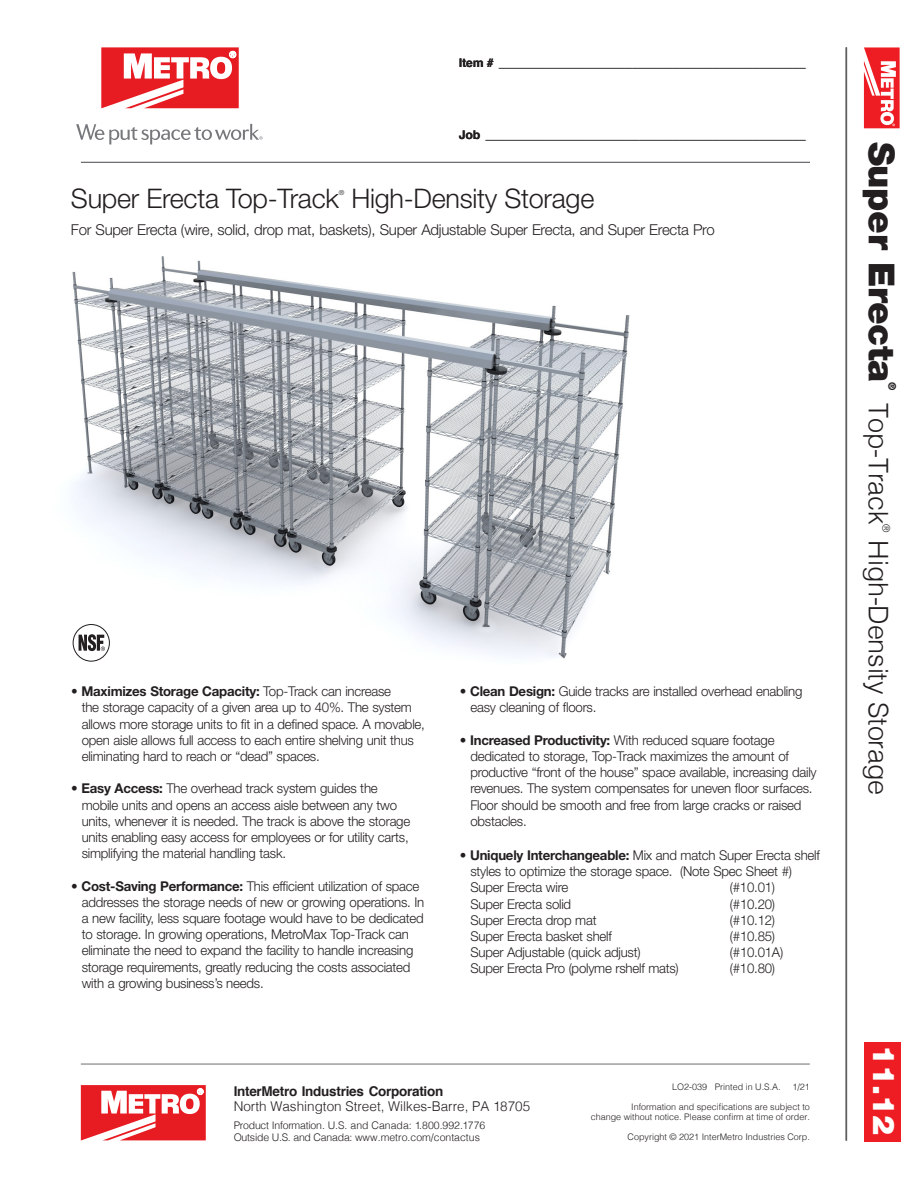
<style>
.page{position:relative;width:918px;height:1188px;background:#fff}
.page>*{position:absolute;margin:0;border:0;box-sizing:border-box;transform-origin:0 0}
.t1{font:900 36px "Helvetica Neue LT Std";letter-spacing:-.01em;color:#231f20}
.t2{font:900 30px "Helvetica Neue LT Std";color:#fff}
.Head_18{font:300 27px "Helvetica Neue LT Std";letter-spacing:-.01em;color:#231f20}
.t3{font:300 27px "Helvetica";letter-spacing:-.01em;color:#231f20}
.Body_with_indent{font:300 15px "Helvetica Neue LT Std";letter-spacing:-.02em;color:#231f20}
.Body_with_indent-2{font:300 13.5px/16.2px "Helvetica Neue LT Std";letter-spacing:-.015em;color:#231f20}
.t4{font:300 13.5px "Helvetica";color:#231f20}
.t5{font:700 13.5px "Helvetica";letter-spacing:-.02em;color:#231f20}
.t6{font:700 12px "Helvetica";color:#231f20}
.t7{font:300 10.5px "Helvetica";letter-spacing:-.02em;color:#231f20}
.t8{font:300 10.5px "Helvetica";color:#231f20}
.t9{font:900 10.5px "Helvetica Neue LT Std";color:#231f20}
.t10{font:300 9px/10.5px "Helvetica";color:#231f20;text-align:right}
.Head_18-2{font:300 7.05px "Helvetica Neue LT Std";color:#231f20}
.s1{font-weight:700}
</style>
<div class="page">
<img style="left:72px;top:256px;width:558px;height:406px">
<hr style="left:81px;top:162px;width:729px;height:1px;background:#76787b">
<div style="left:864px;top:1042px;width:37px;height:100px;background:#ee1d23"></div>
<hr style="left:846px;top:47px;width:1px;height:1094px;background:#76787b">
<svg style="left:864px;top:47px;width:36px;height:81px"></svg>
<svg style="left:101px;top:47px;width:138px;height:61px"></svg>
<svg style="left:76px;top:124px;width:187px;height:20px"></svg>
<svg style="left:81px;top:1085px;width:125px;height:55px"></svg>
<hr style="left:81px;top:1064px;width:729px;height:1px;background:#6c6d70">
<div style="left:73px;top:625px;width:36px;height:36px;background:#fff;border-radius:50%"></div>
<div style="left:73px;top:624px;width:37px;height:37px;border:1px solid #231f20;border-radius:50%"></div>
<svg style="left:79px;top:634px;width:26px;height:17px"></svg>
<p class="t6" style="left:459px;top:53px;width:348px">Item # ______________________________________________</p>
<p class="t6" style="left:459px;top:125px;width:348px">Job ________________________________________________</p>
<p class="Head_18" style="left:71px;top:182px;width:269px">Super Erecta Top-Track</p>
<p class="Head_18-2" style="left:339px;top:188px;width:7px">®</p>
<p class="Head_18" style="left:351px;top:182px;width:244px">High-Density Storage</p>
<p class="Body_with_indent" style="left:71px;top:221px;width:645px">For Super Erecta (wire, solid, drop mat, baskets), Super Adjustable Super Erecta, and Super Erecta Pro</p>
<p class="Body_with_indent-2" style="left:82px;top:683px;width:345px;text-indent:-10px"><span class="s1">• Maximizes Storage Capacity:</span> Top-Track can increase<br>the storage capacity of a given area up to 40%. The system allows more storage units to fit in a defined space. A movable, open aisle allows full access to each entire shelving unit thus eliminating hard to reach or “dead” spaces.</p>
<p class="Body_with_indent-2" style="left:82px;top:780px;width:330px;text-indent:-10px"><span class="s1">• Easy Access:</span> The overhead track system guides the mobile units and opens an access aisle between any two units, whenever it is needed. The track is above the storage units enabling easy access for employees or for utility carts, simplifying the material handling task.</p>
<p class="Body_with_indent-2" style="left:82px;top:877px;width:344px;text-indent:-10px"><span class="s1">• Cost-Saving Performance:</span> This efficient utilization of space addresses the storage needs of new or growing operations. In a new facility, less square footage would have to be dedicated to storage. In growing operations, MetroMax Top-Track can eliminate the need to expand the facility to handle increasing storage requirements, greatly reducing the costs associated with a growing business’s needs.</p>
<p class="Body_with_indent-2" style="left:470px;top:683px;width:333px;text-indent:-10px"><span class="s1">• Clean Design:</span> Guide tracks are installed overhead enabling easy cleaning of floors.</p>
<p class="Body_with_indent-2" style="left:470px;top:732px;width:348px;text-indent:-10px"><span class="s1">• Increased Productivity:</span> With reduced square footage dedicated to storage, Top-Track maximizes the amount of productive “front of the house” space available, increasing daily revenues. The system compensates for uneven floor surfaces.<br>Floor should be smooth and free from large cracks or raised obstacles.</p>
<p class="Body_with_indent-2" style="left:470px;top:847px;width:351px;text-indent:-10px"><span class="s1">• Uniquely Interchangeable:</span> Mix and match Super Erecta shelf styles to optimize the storage space. (Note Spec Sheet #)</p>
<p class="Body_with_indent-2" style="left:470px;top:879px;width:99px">Super Erecta wire</p>
<p class="Body_with_indent-2" style="left:730px;top:879px;width:47px">(#10.01)</p>
<p class="Body_with_indent-2" style="left:470px;top:895px;width:102px">Super Erecta solid</p>
<p class="Body_with_indent-2" style="left:730px;top:895px;width:47px">(#10.20)</p>
<p class="Body_with_indent-2" style="left:470px;top:912px;width:128px">Super Erecta drop mat</p>
<p class="Body_with_indent-2" style="left:730px;top:912px;width:47px">(#10.12)</p>
<p class="Body_with_indent-2" style="left:470px;top:928px;width:143px">Super Erecta basket shelf</p>
<p class="Body_with_indent-2" style="left:730px;top:928px;width:47px">(#10.85)</p>
<p class="Body_with_indent-2" style="left:470px;top:944px;width:172px">Super Adjustable (quick adjust)</p>
<p class="Body_with_indent-2" style="left:730px;top:944px;width:55px">(#10.01A)</p>
<p class="Body_with_indent-2" style="left:470px;top:960px;width:210px">Super Erecta Pro (polyme rshelf mats)</p>
<p class="Body_with_indent-2" style="left:730px;top:960px;width:47px">(#10.80)</p>
<p class="t5" style="left:234px;top:1081px;width:211px">InterMetro Industries Corporation</p>
<p class="t4" style="left:234px;top:1095px;width:298px">North Washington Street, Wilkes-Barre, PA 18705</p>
<p class="t7" style="left:234px;top:1117px;width:253px">Product Information. U.S. and Canada: 1.800.992.1776</p>
<p class="t8" style="left:234px;top:1129px;width:248px">Outside U.S. and Canada: www.metro.com/contactus</p>
<p class="t10" style="left:672px;top:1081px;width:110px">LO2-039 Printed in U.S.A.</p>
<p class="t10" style="left:792px;top:1081px;width:19px">1/21</p>
<p class="t10" style="left:591px;top:1101px;width:221px">Information and specifications are subject to<br>change without notice. Please confirm at time of order.</p>
<p class="t10" style="left:628px;top:1131px;width:184px">Copyright © 2021 InterMetro Industries Corp.</p>
<p class="t1" style="left:903px;top:142px;width:242px;rotate:90deg">Super Erecta</p>
<p class="t9" style="left:898px;top:382px;width:10px;rotate:90deg">®</p>
<p class="t3" style="left:901px;top:403px;width:123px;rotate:90deg">Top-Track</p>
<p class="t7" style="left:895px;top:524px;width:10px;rotate:90deg">®</p>
<p class="t3" style="left:901px;top:540px;width:256px;rotate:90deg">High-Density Storage</p>
<p class="t2" style="left:902px;top:1045px;width:92px;rotate:90deg">11.12</p>
</div>
